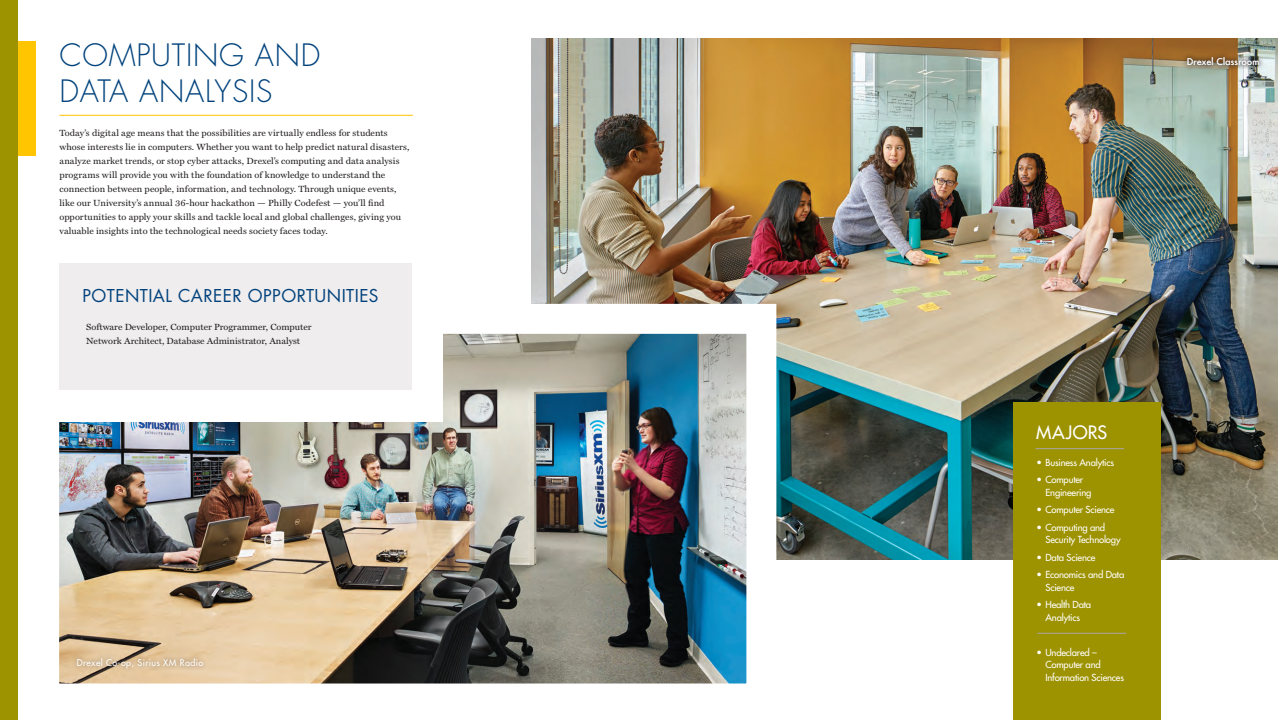
<style>
.page{position:relative;width:1278px;height:720px;background:#fff}
.page>*{position:absolute;margin:0;border:0;box-sizing:border-box;transform-origin:0 0}
.t1{font:300 30px/36px "Futura Std";letter-spacing:.025em;color:#01427c}
.t2{font:500 18px "Futura Std";letter-spacing:.02em;color:#fff}
.t3{font:17.2px "Futura Std";letter-spacing:.025em;color:#01427c}
.Major_Bullets{font:500 9.5px/12.5px "Futura Std";letter-spacing:-.02em;color:#fff}
.Copy{font:9px/14px "Miller Text";letter-spacing:.005em;color:#231f20;scale:1.04 1}
.t4{font:500 9px "Futura Std";letter-spacing:.04em;color:#fff}
</style>
<div class="page">
<img style="left:531px;top:39px;width:747px;height:520px">
<img style="left:59px;top:289px;width:732px;height:395px">
<div style="left:1013px;top:403px;width:148px;height:317px;background:#9d9200"></div>
<hr style="left:1036px;top:448px;width:88px;height:1px;background:#a9a8aa">
<hr style="left:1038px;top:633px;width:88px;height:1px;background:#a9a8aa">
<div style="left:72px;top:653px;width:136px;height:20px;background:#231f20;opacity:.5"></div>
<div style="left:0;top:0;width:18px;height:720px;background:#9d9200"></div>
<div style="left:18px;top:41px;width:18px;height:115px;background:#ffc500"></div>
<hr style="left:59px;top:115px;width:354px;height:1px;background:#ffc500">
<div style="left:18px;top:310px;width:425px;height:111px;background:#fff"></div>
<div style="left:59px;top:263px;width:353px;height:127px;background:#efedee"></div>
<svg style="left:1182px;top:52px;width:82px;height:18px"></svg>
<p class="t1" style="left:59px;top:38px;width:262px">COMPUTING AND<br>DATA ANALYSIS</p>
<p class="Copy" style="left:59px;top:126px;width:338px">Today’s digital age means that the possibilities are virtually endless for students whose interests lie in computers. Whether you want to help predict natural disasters, analyze market trends, or stop cyber attacks, Drexel’s computing and data analysis programs will provide you with the foundation of knowledge to understand the connection between people, information, and technology. Through unique events, like our University’s annual 36-hour hackathon — Philly Codefest — you’ll find opportunities to apply your skills and tackle local and global challenges, giving you valuable insights into the technological needs society faces today.</p>
<p class="t3" style="left:83px;top:284px;width:298px">POTENTIAL CAREER OPPORTUNITIES</p>
<p class="Copy" style="left:86px;top:321px;width:218px">Software Developer, Computer Programmer, Computer<br>Network Architect, Database Administrator, Analyst</p>
<p class="t4" style="left:77px;top:657px;width:128px">Drexel Co-op, Sirius XM Radio</p>
<p class="t4" style="left:1187px;top:56px;width:73px">Drexel Classroom</p>
<p class="t2" style="left:1036px;top:421px;width:73px">MAJORS</p>
<p class="Major_Bullets" style="left:1036px;top:456px;width:79px">• Business Analytics</p>
<p class="Major_Bullets" style="left:1045px;top:473px;width:47px;text-indent:-9px">• Computer<br>Engineering</p>
<p class="Major_Bullets" style="left:1036px;top:503px;width:80px">• Computer Science</p>
<p class="Major_Bullets" style="left:1045px;top:521px;width:77px;text-indent:-9px">• Computing and<br>Security Technology</p>
<p class="Major_Bullets" style="left:1036px;top:551px;width:60px">• Data Science</p>
<p class="Major_Bullets" style="left:1045px;top:568px;width:80px;text-indent:-9px">• Economics and Data<br>Science</p>
<p class="Major_Bullets" style="left:1036px;top:598px;width:56px;text-align:center">• Health Data<br>Analytics</p>
<p class="Major_Bullets" style="left:1045px;top:646px;width:80px;text-indent:-9px">• Undeclared –<br>Computer and<br>Information Sciences</p>
</div>
